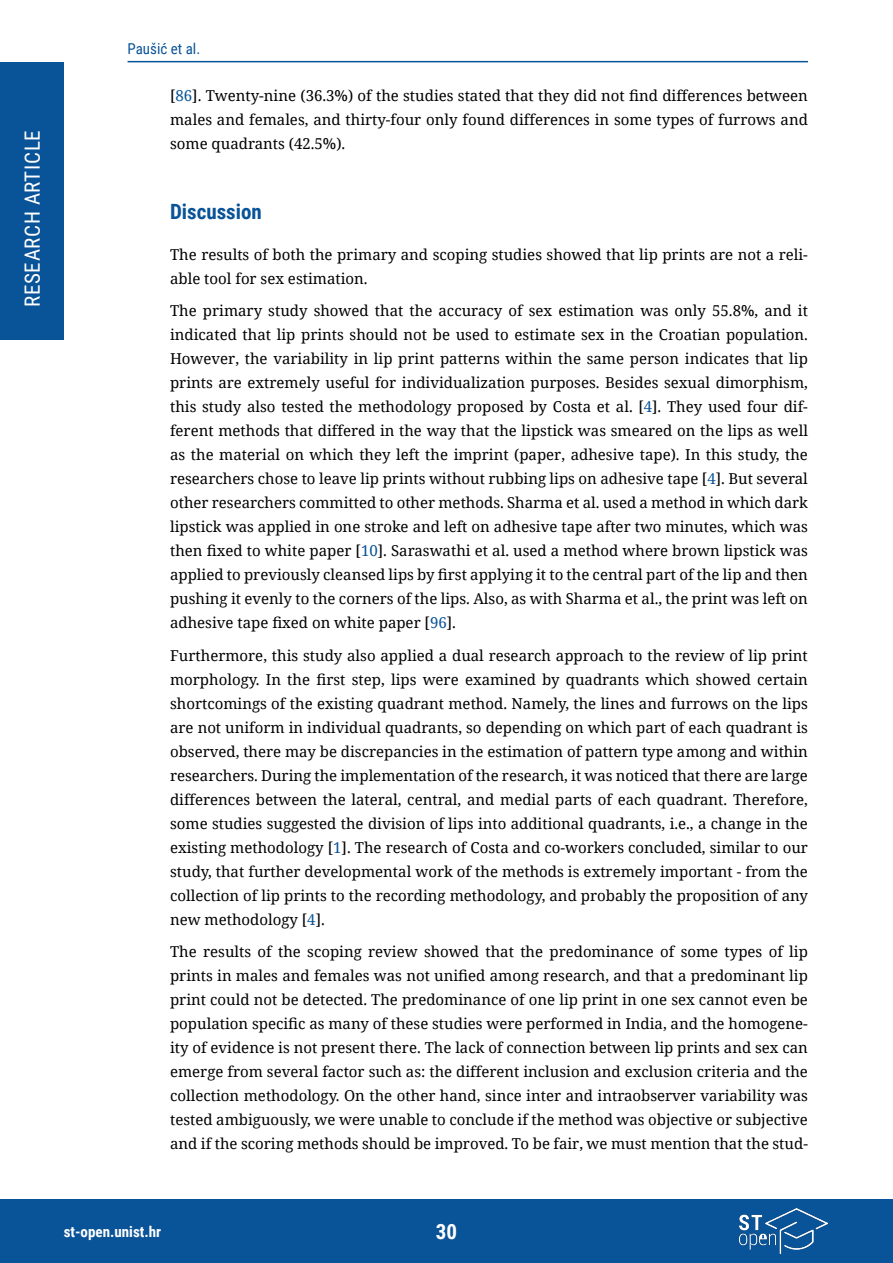
<style>
.page{position:relative;width:893px;height:1263px;background:#fff}
.page>*{position:absolute;margin:0;border:0;box-sizing:border-box;transform-origin:0 0}
.t1{font:21px "Roboto Condensed";letter-spacing:.035em;color:#fff}
.t2{font:700 21px "Roboto Condensed";color:#095398}
.t3{font:700 21px "Roboto Condensed";color:#fff}
.t4{font:15px/24px "Noto Serif";color:#000;text-align:justify}
.t5{font:700 15px "Roboto Condensed";color:#fff}
.t6{font:15px "Roboto Condensed";color:#095398}
.s1{color:#095398}
</style>
<div class="page">
<div style="left:0;top:62px;width:64px;height:278px;background:#095398"></div>
<div style="left:0;top:1199px;width:893px;height:64px;background:#095398"></div>
<hr style="left:128px;top:61px;width:680px;height:1px;background:#095398">
<img style="left:740px;top:1209px;width:87px;height:44px">
<h1 class="t1" style="left:18px;top:307px;width:179px;rotate:-90deg">RESEARCH ARTICLE</h1>
<p class="t6" style="left:128px;top:38px;width:74px">Paušić et al.</p>
<p class="t4" style="left:170px;top:83px;width:639px">[<span class="s1">86</span>]. Twenty-nine (36.3%) of the studies stated that they did not find differences between males and females, and thirty-four only found differences in some types of furrows and some quadrants (42.5%).</p>
<h1 class="t2" style="left:170px;top:196px;width:93px">Discussion</h1>
<p class="t4" style="left:170px;top:242px;width:639px">The results of both the primary and scoping studies showed that lip prints are not a reli&shy;able tool for sex estimation.</p>
<p class="t4" style="left:170px;top:298px;width:639px">The primary study showed that the accuracy of sex estimation was only 55.8%, and it indicated that lip prints should not be used to estimate sex in the Croatian population.<br>However, the variability in lip print patterns within the same person indicates that lip prints are extremely useful for individualization purposes. Besides sexual dimorphism, this study also tested the methodology proposed by Costa et al. [<span class="s1">4</span>]. They used four dif&shy;ferent methods that differed in the way that the lipstick was smeared on the lips as well as the material on which they left the imprint (paper, adhesive tape). In this study, the researchers chose to leave lip prints without rubbing lips on adhesive tape [<span class="s1">4</span>]. But several other researchers committed to other methods. Sharma et al. used a method in which dark lipstick was applied in one stroke and left on adhesive tape after two minutes, which was then fixed to white paper [<span class="s1">10</span>]. Saraswathi et al. used a method where brown lipstick was applied to previously cleansed lips by first applying it to the central part of the lip and then pushing it evenly to the corners of the lips. Also, as with Sharma et al., the print was left on adhesive tape fixed on white paper [<span class="s1">96</span>].</p>
<p class="t4" style="left:170px;top:643px;width:639px">Furthermore, this study also applied a dual research approach to the review of lip print morphology. In the first step, lips were examined by quadrants which showed certain shortcomings of the existing quadrant method. Namely, the lines and furrows on the lips are not uniform in individual quadrants, so depending on which part of each quadrant is observed, there may be discrepancies in the estimation of pattern type among and within researchers. During the implementation of the research, it was noticed that there are large differences between the lateral, central, and medial parts of each quadrant. Therefore, some studies suggested the division of lips into additional quadrants, i.e., a change in the existing methodology [<span class="s1">1</span>]. The research of Costa and co-workers concluded, similar to our study, that further developmental work of the methods is extremely important - from the collection of lip prints to the recording methodology, and probably the proposition of any new methodology [<span class="s1">4</span>].</p>
<p class="t4" style="left:170px;top:939px;width:639px">The results of the scoping review showed that the predominance of some types of lip prints in males and females was not unified among research, and that a predominant lip print could not be detected. The predominance of one lip print in one sex cannot even be population specific as many of these studies were performed in India, and the homogene&shy;ity of evidence is not present there. The lack of connection between lip prints and sex can emerge from several factor such as: the different inclusion and exclusion criteria and the collection methodology. On the other hand, since inter and intraobserver variability was tested ambiguously, we were unable to conclude if the method was objective or subjective and if the scoring methods should be improved. To be fair, we must mention that the stud-</p>
<p class="t5" style="left:64px;top:1221px;width:99px">st-open.unist.hr</p>
<h1 class="t3" style="left:436px;top:1217px;width:23px">30</h1>
</div>
